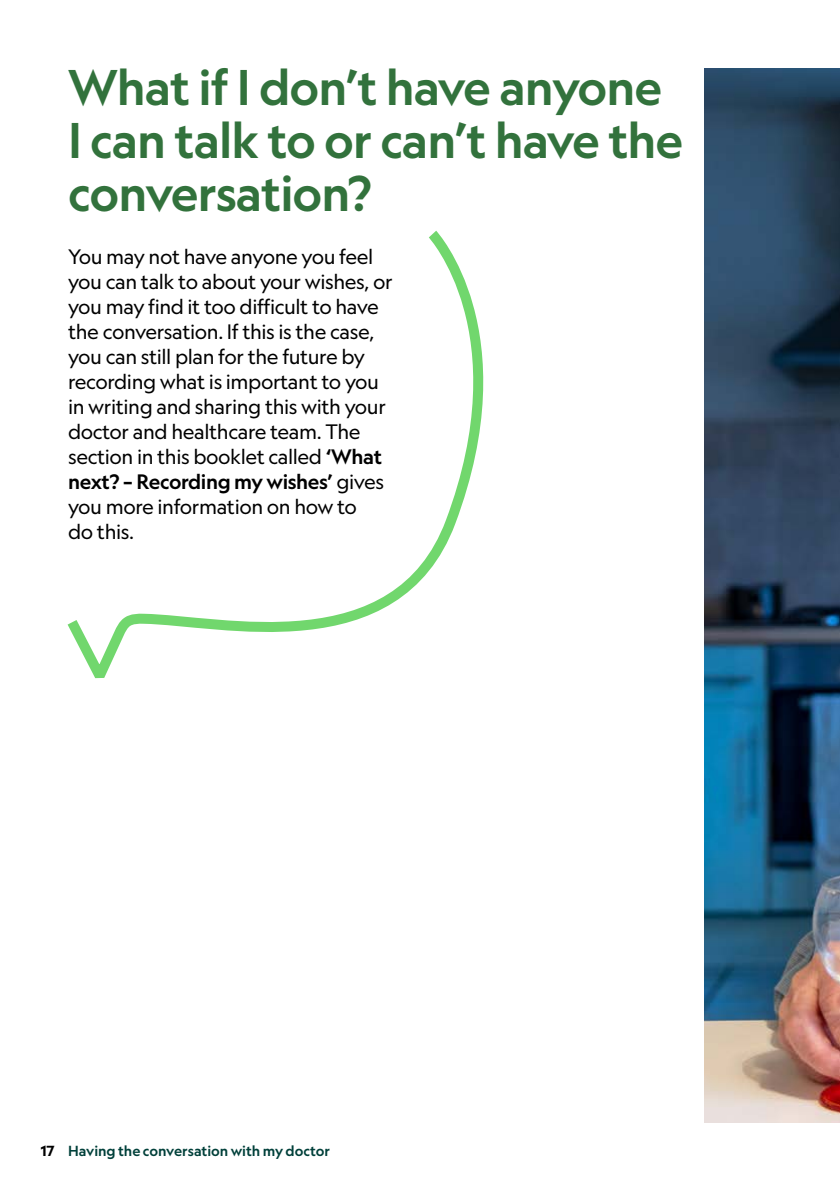
<style>
.page{position:relative;width:840px;height:1191px;background:#fff}
.page>*{position:absolute;margin:0;border:0;box-sizing:border-box;transform-origin:0 0}
.t1{font:500 48px/52.8px "Geograph";letter-spacing:-.02em;color:#32723c}
.t2{font:20px/25px "Geograph";letter-spacing:-.025em;color:#000}
.t3{font:500 14px "Geograph";letter-spacing:-.005em;color:#00403a}
.s1{font-weight:500}
.s2{font-weight:700;color:#000}
</style>
<div class="page">
<svg style="left:67px;top:230px;width:417px;height:449px"></svg>
<img style="left:704px;top:68px;width:135px;height:1055px">
<h1 class="t1" style="left:68px;top:60px;width:616px">What if I don’t have anyone<br>I can talk to or can’t have the conversation?</h1>
<p class="t2" style="left:68px;top:244px;width:326px">You may not have anyone you feel you can talk to about your wishes, or you may find it too difficult to have the conversation. If this is the case, you can still plan for the future by recording what is important to you in writing and sharing this with your doctor and healthcare team. The section in this booklet called <span class="s1">‘What next? – Recording my wishes’</span> gives you more information on how to<br>do this.</p>
<p class="t3" style="left:41px;top:1142px;width:291px"><span class="s2">17</span> Having the conversation with my doctor</p>
</div>
